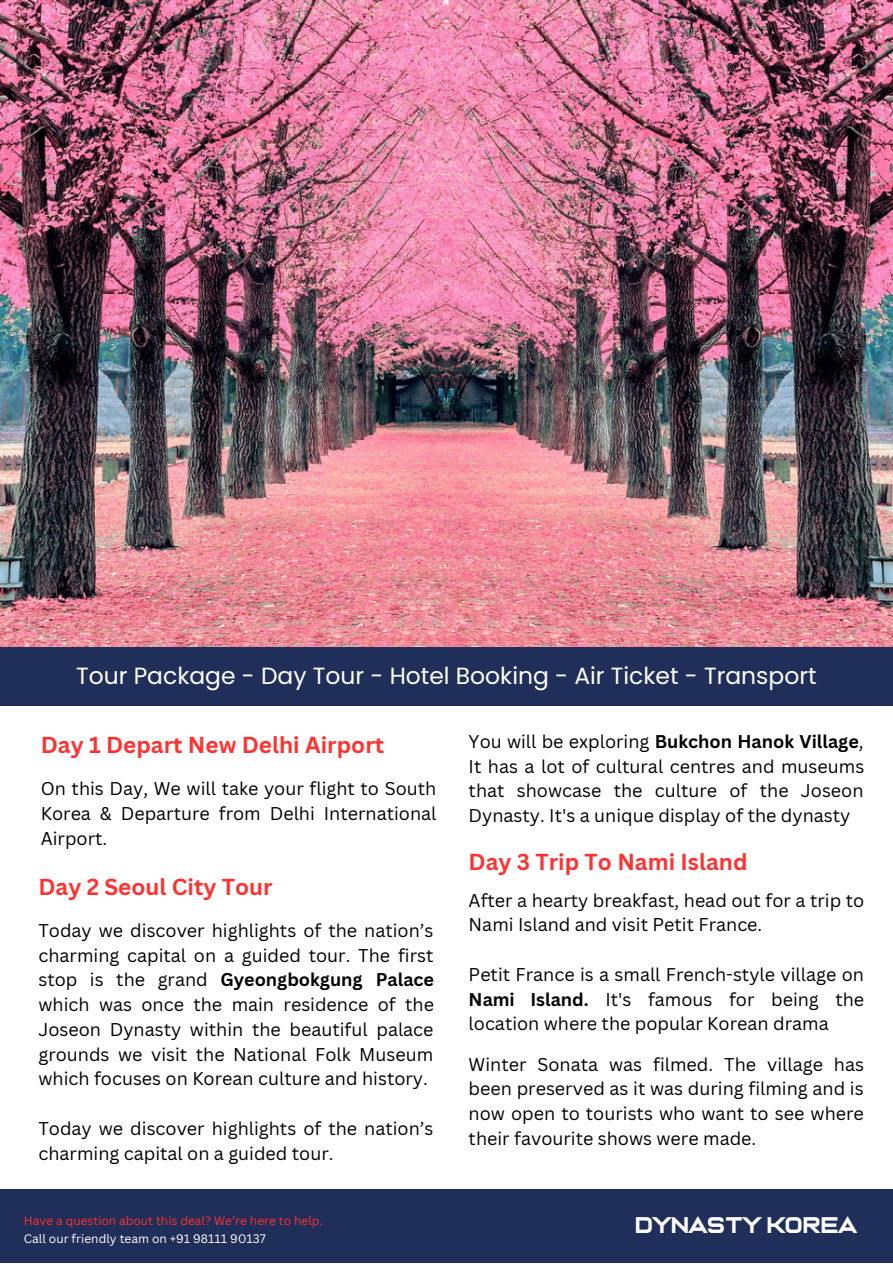
<style>
.page{position:relative;width:893px;height:1264px;background:#fff}
.page>*{position:absolute;margin:0;border:0;box-sizing:border-box;transform-origin:0 0}
.t1{font:23.4px "Poppins";color:#fff}
.t2{font:23.1px "Casanova Scotia";color:#fff}
.t3{font:700 22.5px "Canva Sans";color:#ff3131}
.t4{font:18px/24.8px "Canva Sans";color:#000;text-align:justify}
.t5{font:12px "Canva Sans";color:#ff3131}
.t6{font:12px "Canva Sans";color:#fff}
.s1{font-weight:700}
</style>
<div class="page">
<img style="left:0;top:0;width:892px;height:647px">
<div style="left:0;top:647px;width:892px;height:59px;background:#202f59"></div>
<div style="left:0;top:1189px;width:892px;height:73px;background:#202f59"></div>
<p class="t1" style="left:76px;top:662px;width:742px">Tour Package - Day Tour - Hotel Booking - Air Ticket - Transport</p>
<p class="t3" style="left:41px;top:731px;width:345px">Day 1 Depart New Delhi Airport</p>
<p class="t4" style="left:41px;top:776px;width:397px">On this Day, We will take your flight to South Korea &amp; Departure from Delhi International Airport.</p>
<p class="t3" style="left:38px;top:873px;width:236px">Day 2 Seoul City Tour</p>
<p class="t4" style="left:38px;top:918px;width:397px">Today we discover highlights of the nation’s charming capital on a guided tour. The first stop is the grand <span class="s1">Gyeongbokgung Palace </span>which was once the main residence of the Joseon Dynasty within the beautiful palace grounds we visit the National Folk Museum which focuses on Korean culture and history.</p>
<p class="t4" style="left:38px;top:1115px;width:396px">Today we discover highlights of the nation’s charming capital on a guided tour.</p>
<p class="t4" style="left:468px;top:729px;width:397px">You will be exploring <span class="s1">Bukchon Hanok Village</span>, It has a lot of cultural centres and museums that showcase the culture of the Joseon Dynasty. It's a unique display of the dynasty</p>
<p class="t3" style="left:468px;top:848px;width:280px">Day 3 Trip To Nami Island</p>
<p class="t4" style="left:468px;top:887px;width:397px">After a hearty breakfast, head out for a trip to<br>Nami Island and visit Petit France.</p>
<p class="t4" style="left:468px;top:962px;width:397px">Petit France is a small French-style village on <span class="s1">Nami Island.</span> It's famous for being the location where the popular Korean drama</p>
<p class="t4" style="left:468px;top:1051px;width:397px">Winter Sonata was filmed. The village has been preserved as it was during filming and is now open to tourists who want to see where their favourite shows were made.</p>
<p class="t5" style="left:24px;top:1213px;width:300px">Have a question about this deal? We’re here to help.</p>
<p class="t2" style="left:636px;top:1215px;width:223px">DYNASTY KOREA</p>
<p class="t6" style="left:24px;top:1231px;width:243px">Call our friendly team on +91 98111 90137</p>
</div>
